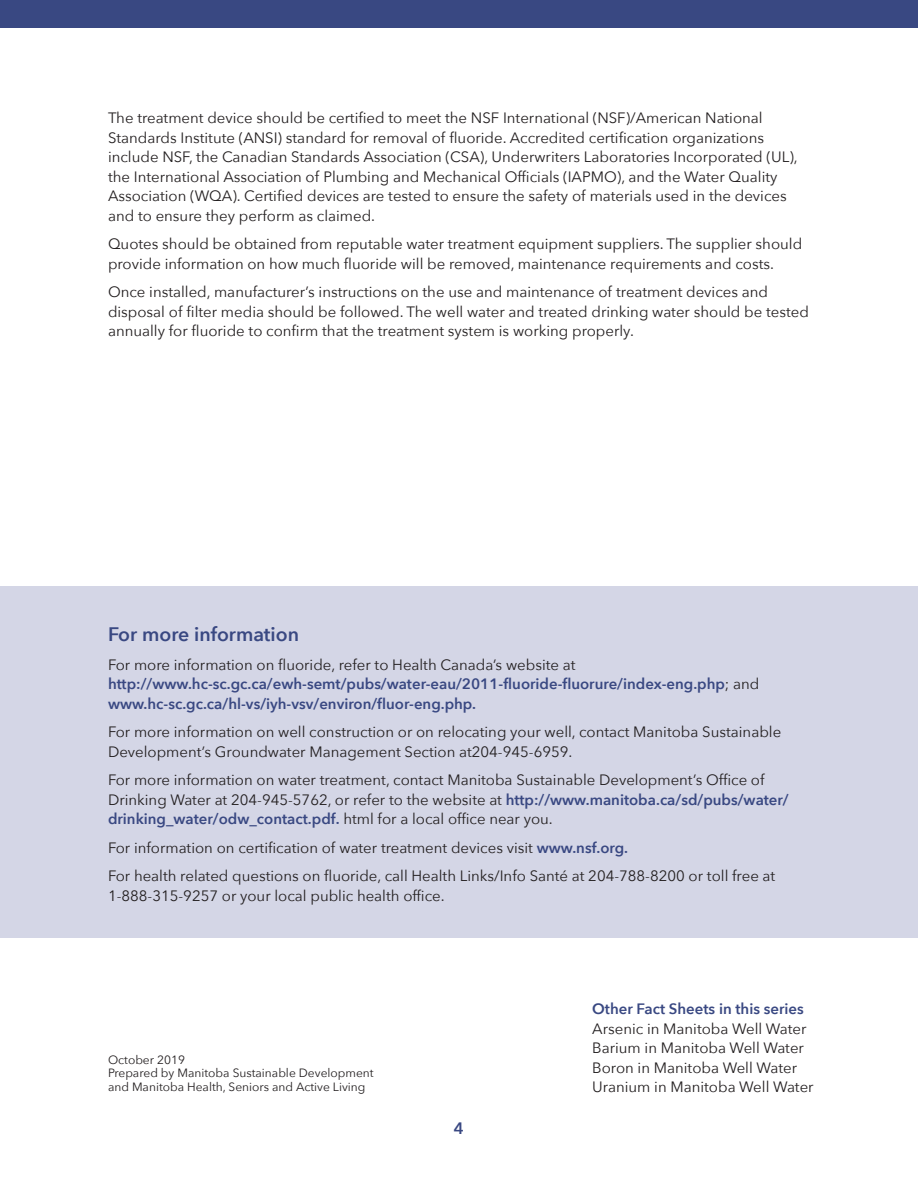
<style>
.page{position:relative;width:918px;height:1188px;background:#fff}
.page>*{position:absolute;margin:0;border:0;box-sizing:border-box;transform-origin:0 0}
.Heading_1{font:600 19.5px "Avenir Next";color:#394882}
.t1{font:600 16.5px "Avenir Next";color:#394882}
.Text{font:15px/19.5px "Avenir Next";color:#231f20}
.Text-2{font:600 15px/19.5px "Avenir Next";color:#394882}
.Text-3{font:12px/13.5px "Avenir Next";color:#231f20}
.s1{font-weight:400;color:#231f20}
.s2{font-weight:600;color:#394882}
</style>
<div class="page">
<div style="left:0;top:0;width:918px;height:28px;background:#394882"></div>
<div style="left:0;top:586px;width:918px;height:351px;background:#d4d6e6"></div>
<p class="Text" style="left:108px;top:107px;width:691px">The treatment device should be certified to meet the NSF International (NSF)/American National Standards Institute (ANSI) standard for removal of fluoride. Accredited certification organizations include NSF, the Canadian Standards Association (CSA), Underwriters Laboratories Incorporated (UL), the International Association of Plumbing and Mechanical Officials (IAPMO), and the Water Quality Association (WQA). Certified devices are tested to ensure the safety of materials used in the devices and to ensure they perform as claimed.</p>
<p class="Text" style="left:108px;top:233px;width:696px">Quotes should be obtained from reputable water treatment equipment suppliers. The supplier should provide information on how much fluoride will be removed, maintenance requirements and costs.</p>
<p class="Text" style="left:108px;top:281px;width:702px">Once installed, manufacturer’s instructions on the use and maintenance of treatment devices and disposal of filter media should be followed. The well water and treated drinking water should be tested annually for fluoride to confirm that the treatment system is working properly.</p>
<h1 class="Heading_1" style="left:108px;top:618px;width:193px">For more information</h1>
<p class="Text-2" style="left:108px;top:655px;width:653px"><span class="s1">For more information on fluoride, refer to Health Canada’s website at </span>http://www.hc-sc.gc.ca/ewh-semt/pubs/water-eau/2011-fluoride-fluorure/index-eng.php<span class="s1">; and </span>www.hc-sc.gc.ca/hl-vs/iyh-vsv/environ/fluor-eng.php.</p>
<p class="Text" style="left:108px;top:722px;width:675px">For more information on well construction or on relocating your well, contact Manitoba Sustainable<br>Development’s Groundwater Management Section at204-945-6959.</p>
<p class="Text" style="left:108px;top:770px;width:682px">For more information on water treatment, contact Manitoba Sustainable Development’s Office of<br>Drinking Water at 204-945-5762, or refer to the website at <span class="s2">http://www.manitoba.ca/sd/pubs/water/ drinking_water/odw_contact.pdf.</span> html for a local office near you.</p>
<p class="Text" style="left:108px;top:837px;width:522px">For information on certification of water treatment devices visit <span class="s2">www.nsf.org.</span></p>
<p class="Text" style="left:108px;top:866px;width:669px">For health related questions on fluoride, call Health Links/Info Santé at 204-788-8200 or toll free at<br>1-888-315-9257 or your local public health office.</p>
<p class="Text-3" style="left:108px;top:1052px;width:79px">October 2019</p>
<p class="Text-3" style="left:108px;top:1066px;width:267px">Prepared by Manitoba Sustainable Development and Manitoba Health, Seniors and Active Living</p>
<p class="t1" style="left:454px;top:1114px;width:12px">4</p>
<p class="Text" style="left:592px;top:998px;width:223px"><span class="s2">Other Fact Sheets in this series<br></span>Arsenic in Manitoba Well Water<br>Barium in Manitoba Well Water<br>Boron in Manitoba Well Water<br>Uranium in Manitoba Well Water</p>
</div>
